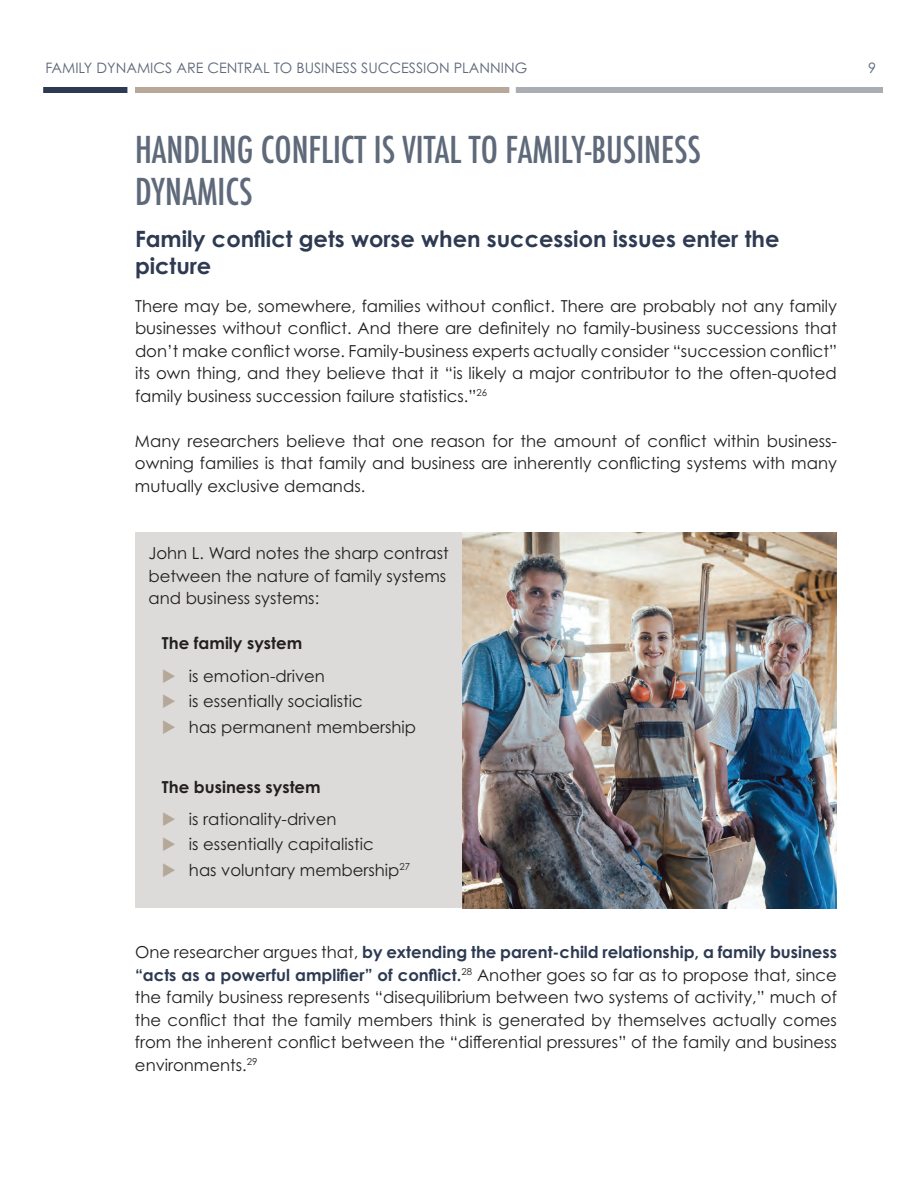
<style>
.page{position:relative;width:918px;height:1188px;background:#fff}
.page>*{position:absolute;margin:0;border:0;box-sizing:border-box;transform-origin:0 0}
.t1{font:500 condensed 36px/42px "Futura";color:#5e697a}
.t2{font:700 22.5px/27px "Century Gothic Pro";color:#2d3a51}
.t3{font:16.5px/22.5px "Century Gothic Pro";color:#231f20;text-align:justify}
.t4{font:700 16.5px "Century Gothic Pro";color:#231f20}
.t5{font:14.4px "Century Gothic Pro";color:#5e697a}
.s1{font-weight:700;color:#2d3a51}
</style>
<div class="page">
<div style="left:135px;top:532px;width:327px;height:376px;background:#dad9d8"></div>
<div style="left:43px;top:87px;width:84px;height:6px;background:#2d3a51"></div>
<div style="left:516px;top:87px;width:367px;height:6px;background:#aaadb2"></div>
<div style="left:135px;top:87px;width:374px;height:6px;background:#b7a89a"></div>
<img style="left:462px;top:532px;width:375px;height:376px">
<p class="t5" style="left:45px;top:59px;width:483px">FAMILY DYNAMICS ARE CENTRAL TO BUSINESS SUCCESSION PLANNING</p>
<p class="t5" style="left:868px;top:59px;width:9px">9</p>
<h1 class="t1" style="left:135px;top:129px;width:568px">HANDLING CONFLICT IS VITAL TO FAMILY-BUSINESS<br>DYNAMICS</h1>
<h2 class="t2" style="left:135px;top:225px;width:646px">Family conflict gets worse when succession issues enter the picture</h2>
<p class="t3" style="left:135px;top:294px;width:704px">There may be, somewhere, families without conflict. There are probably not any family businesses without conflict. And there are definitely no family-business successions that don’t make conflict worse. Family-business experts actually consider “succession conflict” its own thing, and they believe that it “is likely a major contributor to the often-quoted family business succession failure statistics.”<sup>26</sup></p>
<p class="t3" style="left:135px;top:429px;width:704px">Many researchers believe that one reason for the amount of conflict within business&shy;owning families is that family and business are inherently conflicting systems with many mutually exclusive demands.</p>
<p class="t3" style="left:148px;top:542px;width:302px;text-align:left">John L. Ward notes the sharp contrast between the nature of family systems and business systems:</p>
<p class="t4" style="left:162px;top:633px;width:142px">The family system</p>
<p class="t3" style="left:189px;top:663px;width:229px;line-height:25.5px;text-align:left">is emotion-driven<br>is essentially socialistic<br>has permanent membership</p>
<p class="t4" style="left:162px;top:776px;width:160px">The business system</p>
<p class="t3" style="left:189px;top:806px;width:223px;line-height:25.5px;text-align:left">is rationality-driven<br>is essentially capitalistic<br>has voluntary membership<sup>27</sup></p>
<p class="t3" style="left:135px;top:941px;width:704px">One researcher argues that, <span class="s1">by extending the parent-child relationship, a family business “acts as a powerful amplifier” of conflict.</span><sup>28</sup> Another goes so far as to propose that, since the family business represents “disequilibrium between two systems of activity,” much of the conflict that the family members think is generated by themselves actually comes from the inherent conflict between the “differential pressures” of the family and business environments.<sup>29</sup></p>
</div>
